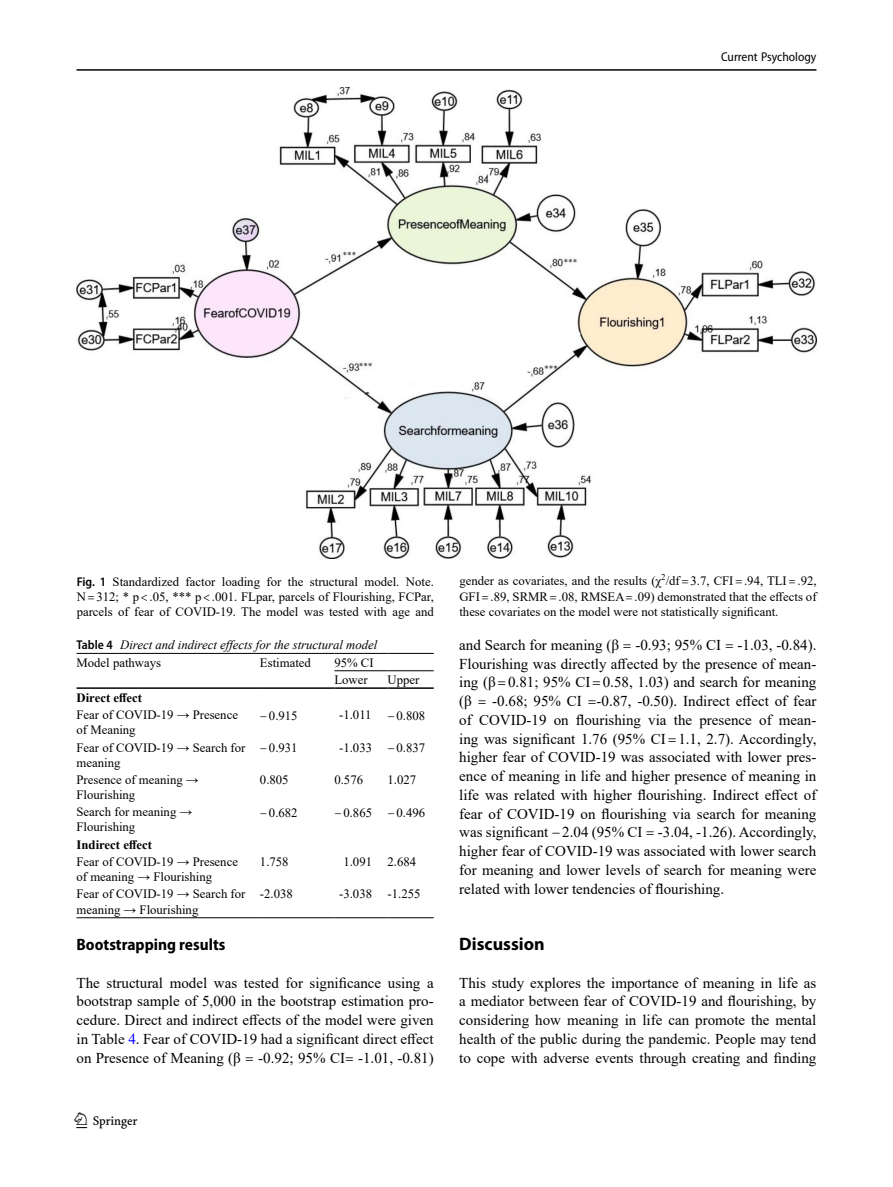
<style>
.page{position:relative;width:893px;height:1187px;background:#fff}
.page>*{position:absolute;margin:0;border:0;box-sizing:border-box;transform-origin:0 0}
.t1{font:22.5px "Springnew";color:#000}
.Head_1{font:700 18px "Myriad Pro";color:#000}
.Head_2{font:700 semi-condensed 16.5px "Myriad Pro";color:#000}
.Body_Text{font:15px/18.8px "Times New Roman";color:#000;text-align:justify}
.Figure_Caption{font:12.75px/15px "Times New Roman";color:#000;text-align:justify}
.Table_Body{font:12.75px/15px "Times New Roman";color:#000}
.Table_Caption{font:italic 12.75px "Times New Roman";color:#000}
.Table_Head{font:12.75px "Times New Roman";color:#000}
.Table_Body_Tab4_Deci{font:12.75px "Times New Roman";color:#000}
.Table_Body-2{font:700 12.75px "Times New Roman";color:#000}
.t2{font:semi-condensed 12.75px "Myriad Pro";color:#000}
.s1{font-family:"Myriad Pro";font-weight:600;font-stretch:semi-condensed}
.s2{font-family:"Minion Pro"}
.s3{font-family:"Myriad Pro";font-weight:600;font-style:normal;font-stretch:semi-condensed}
.s4{color:#00f}
</style>
<div class="page">
<hr style="left:77px;top:69px;width:739px;height:2px;background:#000">
<hr style="left:77px;top:687px;width:183px;height:1px;background:#000">
<hr style="left:260px;top:687px;width:74px;height:1px;background:#000">
<hr style="left:260px;top:653px;width:74px;height:1px;background:#000">
<hr style="left:334px;top:653px;width:54px;height:1px;background:#000">
<hr style="left:388px;top:653px;width:46px;height:1px;background:#000">
<hr style="left:334px;top:670px;width:54px;height:1px;background:#000">
<hr style="left:334px;top:687px;width:54px;height:1px;background:#000">
<hr style="left:388px;top:670px;width:46px;height:1px;background:#000">
<hr style="left:388px;top:687px;width:46px;height:1px;background:#000">
<hr style="left:77px;top:917px;width:183px;height:1px;background:#000">
<hr style="left:260px;top:917px;width:74px;height:1px;background:#000">
<hr style="left:334px;top:917px;width:54px;height:1px;background:#000">
<hr style="left:388px;top:917px;width:46px;height:1px;background:#000">
<hr style="left:77px;top:653px;width:183px;height:1px;background:#000">
<img style="left:77px;top:87px;width:740px;height:471px">
<p class="t2" style="left:721px;top:49px;width:97px">Current Psychology</p>
<p class="Figure_Caption" style="left:77px;top:573px;width:359px"><span class="s1">Fig. 1</span> Standardized factor loading for the structural model. Note.<br>N<span class="s2">=</span>312; * p<span class="s2">&lt;</span>.05, *** p<span class="s2">&lt;</span>.001. FLpar, parcels of Flourishing, FCPar, parcels of fear of COVID-19. The model was tested with age and</p>
<p class="Figure_Caption" style="left:459px;top:573px;width:359px">gender as covariates, and the results (χ<sup>2</sup>/df<span class="s2">=</span>3.7, CFI<span class="s2">=</span>.94, TLI<span class="s2">=</span>.92, GFI<span class="s2">=</span>.89, SRMR<span class="s2">=</span>.08, RMSEA<span class="s2">=</span>.09) demonstrated that the effects of these covariates on the model were not statistically significant.</p>
<p class="Table_Caption" style="left:77px;top:636px;width:302px"><span class="s3">Table 4</span> Direct and indirect effects for the structural model</p>
<p class="Table_Head" style="left:77px;top:653px;width:86px">Model pathways</p>
<p class="Table_Head" style="left:260px;top:653px;width:52px">Estimated</p>
<p class="Table_Head" style="left:334px;top:653px;width:41px">95% CI</p>
<p class="Table_Head" style="left:334px;top:670px;width:35px">Lower</p>
<p class="Table_Head" style="left:388px;top:670px;width:33px">Upper</p>
<p class="Table_Body-2" style="left:77px;top:688px;width:67px">Direct effect</p>
<p class="Table_Body" style="left:77px;top:707px;width:163px">Fear of COVID-19 → Presence of Meaning</p>
<p class="Table_Body" style="left:260px;top:707px;width:39px"><span class="s2">−</span>0.915</p>
<p class="Table_Body_Tab4_Deci" style="left:339px;top:706px;width:34px">-1.011</p>
<p class="Table_Body" style="left:388px;top:707px;width:39px"><span class="s2">−</span>0.808</p>
<p class="Table_Body" style="left:77px;top:739px;width:170px">Fear of COVID-19 → Search for meaning</p>
<p class="Table_Body" style="left:260px;top:739px;width:39px"><span class="s2">−</span>0.931</p>
<p class="Table_Body_Tab4_Deci" style="left:339px;top:738px;width:34px">-1.033</p>
<p class="Table_Body" style="left:388px;top:739px;width:39px"><span class="s2">−</span>0.837</p>
<p class="Table_Body" style="left:77px;top:771px;width:124px">Presence of meaning →<br>Flourishing</p>
<p class="Table_Body" style="left:260px;top:771px;width:30px">0.805</p>
<p class="Table_Body" style="left:334px;top:771px;width:30px">0.576</p>
<p class="Table_Body" style="left:388px;top:771px;width:30px">1.027</p>
<p class="Table_Body" style="left:77px;top:804px;width:117px">Search for meaning →<br>Flourishing</p>
<p class="Table_Body" style="left:260px;top:804px;width:39px"><span class="s2">−</span>0.682</p>
<p class="Table_Body_Tab4_Deci" style="left:334px;top:803px;width:39px"><span class="s2">−</span>0.865</p>
<p class="Table_Body" style="left:388px;top:804px;width:39px"><span class="s2">−</span>0.496</p>
<p class="Table_Body-2" style="left:77px;top:835px;width:77px">Indirect effect</p>
<p class="Table_Body" style="left:77px;top:853px;width:163px">Fear of COVID-19 → Presence of meaning → Flourishing</p>
<p class="Table_Body" style="left:260px;top:853px;width:30px">1.758</p>
<p class="Table_Body_Tab4_Deci" style="left:343px;top:852px;width:30px">1.091</p>
<p class="Table_Body" style="left:388px;top:853px;width:30px">2.684</p>
<p class="Table_Body" style="left:77px;top:886px;width:170px">Fear of COVID-19 → Search for meaning → Flourishing</p>
<p class="Table_Body" style="left:260px;top:886px;width:34px">-2.038</p>
<p class="Table_Body_Tab4_Deci" style="left:339px;top:885px;width:34px">-3.038</p>
<p class="Table_Body" style="left:388px;top:886px;width:34px">-1.255</p>
<p class="Head_2" style="left:77px;top:935px;width:150px">Bootstrapping results</p>
<p class="Body_Text" style="left:77px;top:972px;width:359px">The structural model was tested for significance using a bootstrap sample of 5,000 in the bootstrap estimation pro&shy;cedure. Direct and indirect effects of the model were given in Table <span class="s4">4</span>. Fear of COVID-19 had a significant direct effect on Presence of Meaning (β <span class="s2">=</span> -0.92; 95% CI<span class="s2">=</span> -1.01, -0.81)</p>
<h1 class="t1" style="left:77px;top:1107px;width:63px">1 3</h1>
<p class="Body_Text" style="left:459px;top:635px;width:359px">and Search for meaning (β <span class="s2">=</span> -0.93; 95% CI <span class="s2">=</span> -1.03, -0.84).<br>Flourishing was directly affected by the presence of mean&shy;ing (β<span class="s2">=</span>0.81; 95% CI<span class="s2">=</span>0.58, 1.03) and search for meaning (β <span class="s2">=</span> -0.68; 95% CI <span class="s2">=</span>-0.87, -0.50). Indirect effect of fear of COVID-19 on flourishing via the presence of mean&shy;ing was significant 1.76 (95% CI<span class="s2">=</span>1.1, 2.7). Accordingly, higher fear of COVID-19 was associated with lower pres&shy;ence of meaning in life and higher presence of meaning in life was related with higher flourishing. Indirect effect of fear of COVID-19 on flourishing via search for meaning was significant <span class="s2">−</span>2.04 (95% CI <span class="s2">=</span> -3.04, -1.26). Accordingly, higher fear of COVID-19 was associated with lower search for meaning and lower levels of search for meaning were related with lower tendencies of flourishing.</p>
<p class="Head_1" style="left:459px;top:932px;width:87px">Discussion</p>
<p class="Body_Text" style="left:459px;top:972px;width:359px">This study explores the importance of meaning in life as a mediator between fear of COVID-19 and flourishing, by considering how meaning in life can promote the mental health of the public during the pandemic. People may tend to cope with adverse events through creating and finding</p>
</div>
